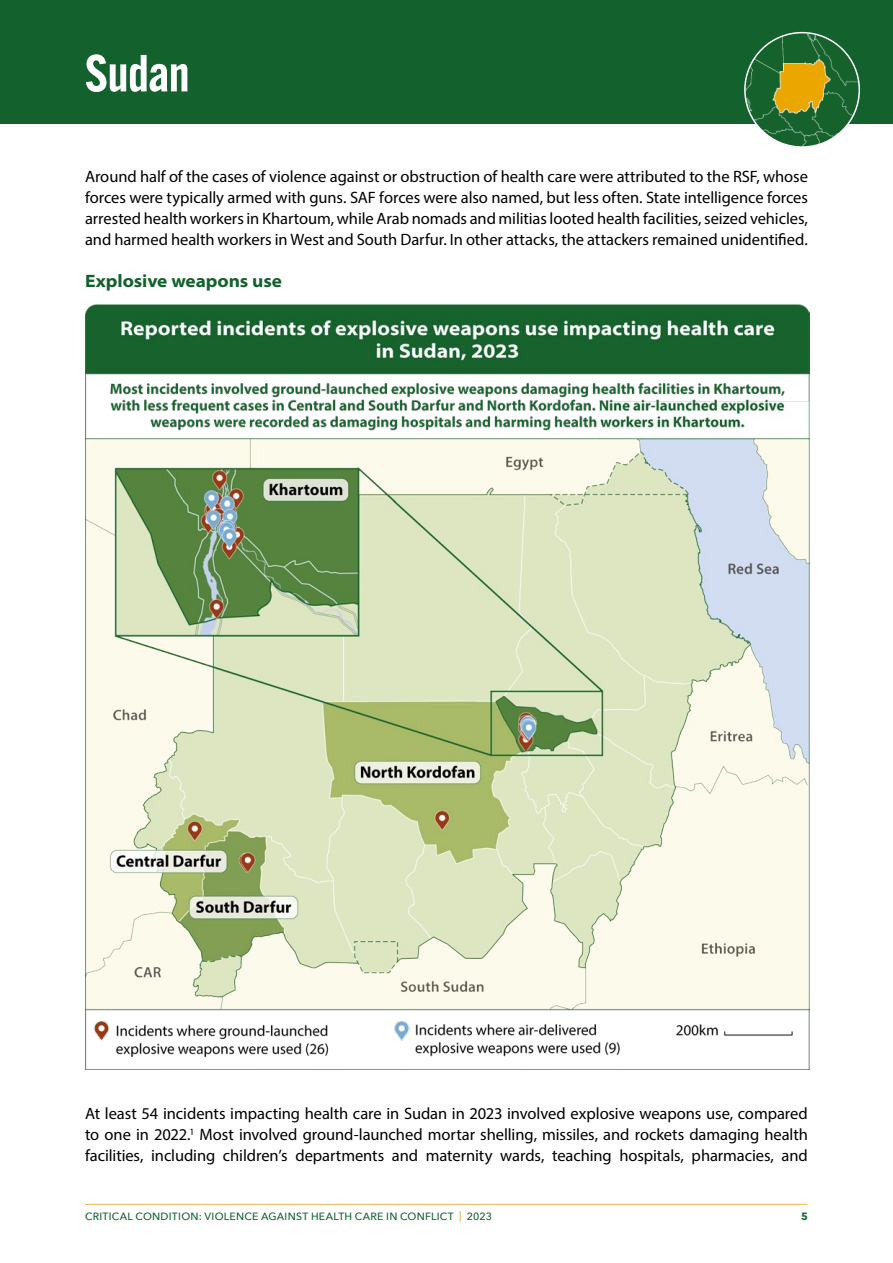
<style>
.page{position:relative;width:893px;height:1263px;background:#fff}
.page>*{position:absolute;margin:0;border:0;box-sizing:border-box;transform-origin:0 0}
.t1{font:600 51px "Alternate Gothic ATF";letter-spacing:-.01em;color:#fff}
.SHCC_Body_copy{font:700 semi-expanded 18px "Myriad Pro";letter-spacing:-.005em;color:#13622d}
.SHCC_Body_copy-2{font:16.5px/21px "Myriad Pro";letter-spacing:-.005em;color:#000;text-align:justify}
.t2{font:500 10.5px "Avenir Next";letter-spacing:.025em;color:#13622d}
.t3{font:700 10.5px "Avenir Next";color:#13622d}
.s1{color:#eaa522}
</style>
<div class="page">
<hr style="left:85px;top:1204px;width:722px;height:1px;background:#eaa522">
<div style="left:0;top:0;width:893px;height:123px;background:#13622d"></div>
<img style="left:746px;top:33px;width:112px;height:112px">
<div style="left:744px;top:32px;width:116px;height:116px;border:2px solid #fff;border-radius:50%"></div>
<img style="left:85px;top:305px;width:724px;height:764px">
<p class="t1" style="left:85px;top:41px;width:106px">Sudan</p>
<p class="SHCC_Body_copy-2" style="left:85px;top:166px;width:724px">Around half of the cases of violence against or obstruction of health care were attributed to the RSF, whose forces were typically armed with guns. SAF forces were also named, but less often. State intelligence forces arrested health workers in Khartoum, while Arab nomads and militias looted health facilities, seized vehicles, and harmed health workers in West and South Darfur. In other attacks, the attackers remained unidentified.</p>
<p class="SHCC_Body_copy" style="left:85px;top:269px;width:199px">Explosive weapons use</p>
<p class="SHCC_Body_copy-2" style="left:85px;top:1103px;width:724px">At least 54 incidents impacting health care in Sudan in 2023 involved explosive weapons use, compared to one in 2022.<sup>1</sup> Most involved ground-launched mortar shelling, missiles, and rockets damaging health facilities, including children’s departments and maternity wards, teaching hospitals, pharmacies, and</p>
<p class="t2" style="left:85px;top:1207px;width:408px">CRITICAL CONDITION: VIOLENCE AGAINST HEALTH CARE IN CONFLICT <span class="s1">|</span> 2023</p>
<p class="t3" style="left:801px;top:1207px;width:8px">5</p>
</div>
